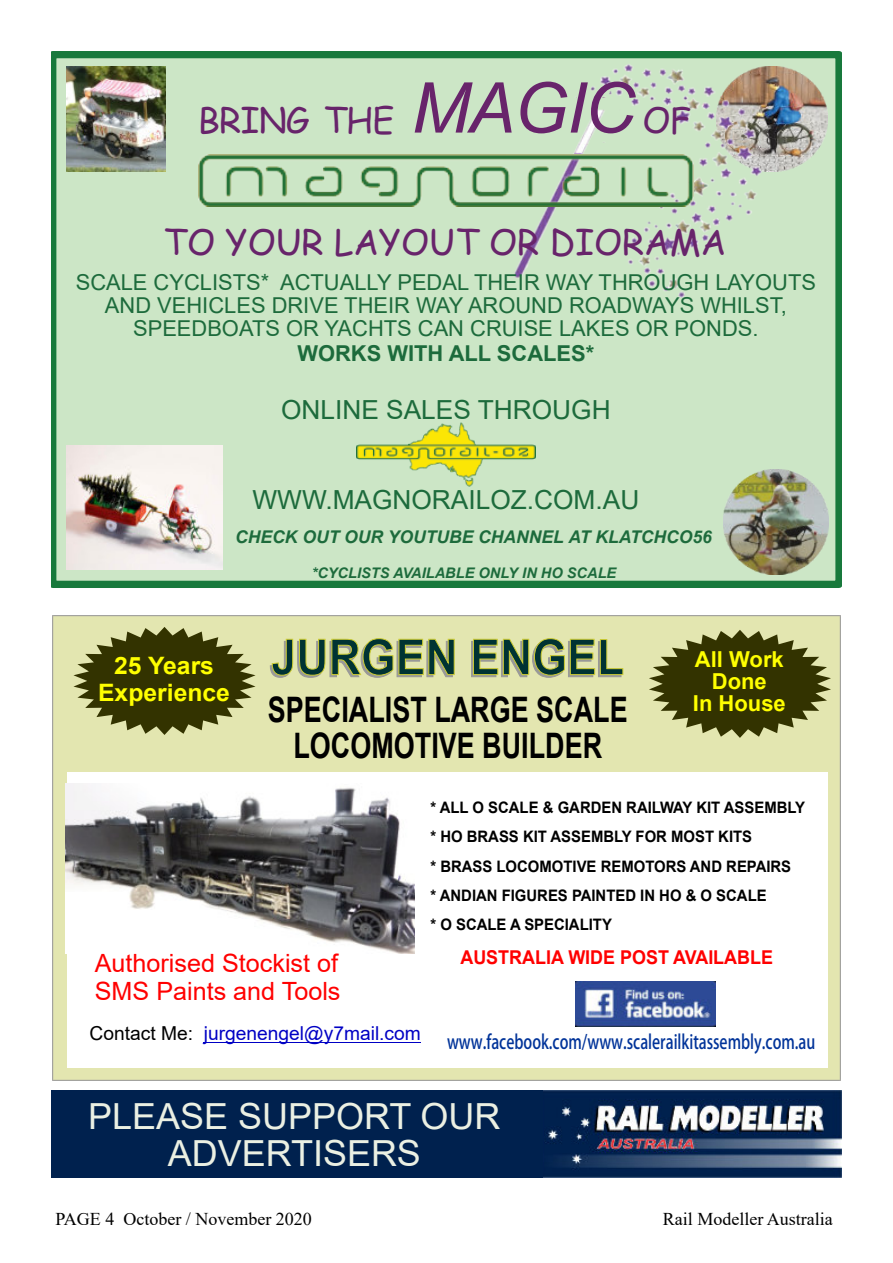
<style>
.page{position:relative;width:893px;height:1263px;background:#fff}
.page>*{position:absolute;margin:0;border:0;box-sizing:border-box;transform-origin:0 0}
.t1{font:36px/37.2px "Arial";color:#ebf0e3;text-align:center}
.t2{font:700 35.1px/36.2px "Arial";color:#000;text-align:center;scale:.77 1}
.t3{font:35.1px "Comic Sans MS";color:#68246b}
.t4{font:35.1px "Comic Sans MS";letter-spacing:-.02em;color:#68246b}
.t5{font:26.25px "Arial";color:#1d6b3c}
.t6{font:25.2px "Arial";color:#f00}
.t7{font:700 24px/26.7px "Arial";color:#ff0;text-align:center}
.t8{font:700 22.05px/21.8px "Arial";color:#ff0;text-align:center}
.t9{font:21.9px/22.6px "Arial";color:#1d6b3c;text-align:center}
.t10{font:700 21.9px "Arial";color:#1d6b3c}
.t11{font:700 19.35px "Adobe Fan Heiti Std";color:#039;scale:.77 1}
.t12{font:19.2px "Arial";color:#0000c4}
.t13{font:700 19.05px "Arial";color:#f00;scale:.94 1}
.t14{font:18px "Times New Roman";color:#000}
.t15{font:italic 700 17.55px "Arial";color:#1d6b3c}
.t16{font:700 15.75px/29.1px "Arial";color:#000;scale:.94 1}
.t17{font:italic 700 14.55px "Arial";color:#1d6b3c}
.s1{font-family:"Arial";font-style:italic;font-size:70.05px}
.s2{color:#000}
</style>
<div class="page">
<div style="left:51px;top:51px;width:791px;height:537px;background:#cce6c6"></div>
<img style="left:67px;top:67px;width:98px;height:105px">
<img style="left:762px;top:67px;width:65px;height:105px">
<img style="left:724px;top:470px;width:104px;height:105px">
<img style="left:67px;top:445px;width:155px;height:124px">
<img style="left:514px;top:63px;width:248px;height:235px">
<img style="left:199px;top:154px;width:494px;height:52px">
<img style="left:357px;top:423px;width:178px;height:63px">
<div style="left:52px;top:616px;width:789px;height:464px;background:#e3e6b0"></div>
<div style="left:67px;top:772px;width:760px;height:296px;background:#fff"></div>
<img style="left:65px;top:784px;width:350px;height:169px">
<svg style="left:73px;top:627px;width:183px;height:108px;background:#6e6f3b"></svg>
<svg style="left:649px;top:630px;width:182px;height:108px;background:#6d6e3a"></svg>
<svg style="left:270px;top:638px;width:184px;height:40px;background:#85986e"></svg>
<svg style="left:471px;top:638px;width:152px;height:40px;background:#86986e"></svg>
<hr style="left:204px;top:1042px;width:217px;height:1px;background:#0000c4">
<img style="left:576px;top:981px;width:139px;height:46px">
<img style="left:543px;top:1090px;width:299px;height:88px">
<div style="left:51px;top:1090px;width:492px;height:88px;background:#00214e"></div>
<h2 class="t4" style="left:198px;top:104px;width:495px">BRING THE <span class="s1">MAGIC</span> OF</h2>
<h2 class="t3" style="left:163px;top:227px;width:565px">TO YOUR LAYOUT OR DIORAMA</h2>
<h3 class="t9" style="left:76px;top:273px;width:742px">SCALE CYCLISTS* ACTUALLY PEDAL THEIR WAY THROUGH LAYOUTS<br>AND VEHICLES DRIVE THEIR WAY AROUND ROADWAYS WHILST,<br>SPEEDBOATS OR YACHTS CAN CRUISE LAKES OR PONDS.</h3>
<h3 class="t10" style="left:297px;top:345px;width:298px">WORKS WITH ALL SCALES*</h3>
<h3 class="t5" style="left:281px;top:400px;width:331px">ONLINE SALES THROUGH</h3>
<h3 class="t5" style="left:252px;top:490px;width:388px">WWW.MAGNORAILOZ.COM.AU</h3>
<p class="t15" style="left:235px;top:530px;width:478px">CHECK OUT OUR YOUTUBE CHANNEL AT KLATCHCO56</p>
<p class="t17" style="left:312px;top:567px;width:306px">*CYCLISTS AVAILABLE ONLY IN HO SCALE</p>
<h3 class="t7" style="left:98px;top:654px;width:133px">25 Years<br>Experience</h3>
<h3 class="t8" style="left:693px;top:651px;width:94px">All Work<br>Done<br>In House</h3>
<h2 class="t2" style="left:268px;top:694px;width:469px">SPECIALIST LARGE SCALE<br>LOCOMOTIVE BUILDER</h2>
<p class="t16" style="left:430px;top:795px;width:400px">* ALL O SCALE &amp; GARDEN RAILWAY KIT ASSEMBLY * HO BRASS KIT ASSEMBLY FOR MOST KITS<br>* BRASS LOCOMOTIVE REMOTORS AND REPAIRS<br>* ANDIAN FIGURES PAINTED IN HO &amp; O SCALE<br>* O SCALE A SPECIALITY</p>
<h3 class="t6" style="left:95px;top:953px;width:245px">Authorised Stockist of</h3>
<p class="t13" style="left:460px;top:950px;width:334px">AUSTRALIA WIDE POST AVAILABLE</p>
<h3 class="t6" style="left:95px;top:981px;width:247px">SMS Paints and Tools</h3>
<p class="t12" style="left:90px;top:1026px;width:333px"><span class="s2">Contact Me:</span> jurgenengel@y7mail.com</p>
<p class="t11" style="left:447px;top:1032px;width:480px">www.facebook.com/www.scalerailkitassembly.com.au</p>
<h1 class="t1" style="left:88px;top:1100px;width:414px">PLEASE SUPPORT OUR<br>ADVERTISERS</h1>
<p class="t14" style="left:56px;top:1212px;width:258px">PAGE 4 October / November 2020</p>
<p class="t14" style="left:663px;top:1212px;width:171px">Rail Modeller Australia</p>
</div>
